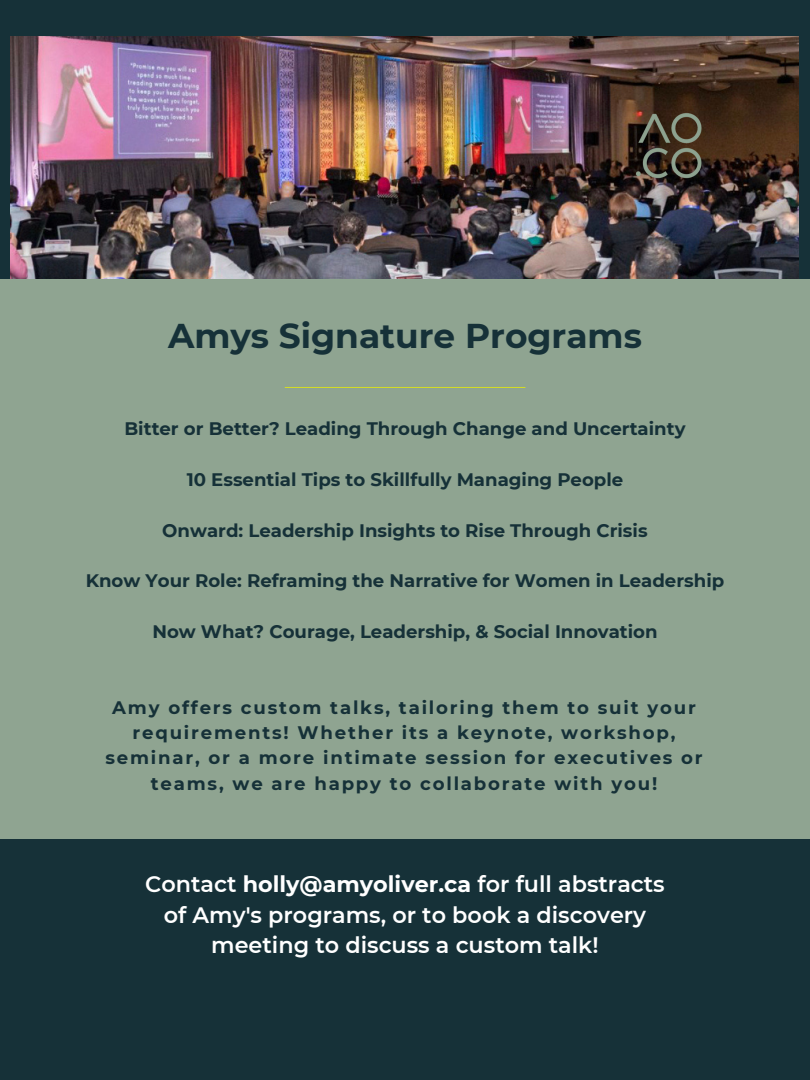
<style>
.page{position:relative;width:810px;height:1080px;background:#163138}
.page>*{position:absolute;margin:0;border:0;box-sizing:border-box;transform-origin:0 0}
.t1{font:700 34.38px "Montserrat";color:#163138}
.t2{font:600 22.31px/30.9px "Montserrat";color:#fff;text-align:center}
.t3{font:700 18.12px "Montserrat";color:#163138}
.t4{font:700 18.12px/25.3px "Montserrat";letter-spacing:.1em;color:#163138;text-align:center}
.s1{font-weight:700}
</style>
<div class="page">
<img style="left:11px;top:36px;width:788px;height:243px">
<div style="left:0;top:279px;width:810px;height:559px;background:#8fa491"></div>
<hr style="left:285px;top:387px;width:240px;height:1px;background:#d6de23">
<img style="left:578px;top:55px;width:182px;height:182px">
<p class="t1" style="left:168px;top:315px;width:475px">Amys Signature Programs</p>
<p class="t3" style="left:124px;top:418px;width:563px">Bitter or Better? Leading Through Change and Uncertainty</p>
<p class="t3" style="left:187px;top:468px;width:438px">10 Essential Tips to Skillfully Managing People</p>
<p class="t3" style="left:162px;top:519px;width:487px">Onward: Leadership Insights to Rise Through Crisis</p>
<p class="t3" style="left:86px;top:570px;width:640px">Know Your Role: Reframing the Narrative for Women in Leadership</p>
<p class="t3" style="left:152px;top:620px;width:507px">Now What? Courage, Leadership, &amp; Social Innovation</p>
<p class="t4" style="left:105px;top:695px;width:599px">Amy offers custom talks, tailoring them to suit your requirements! Whether its a keynote, workshop, seminar, or a more intimate session for executives or teams, we are happy to collaborate with you!</p>
<p class="t2" style="left:145px;top:868px;width:521px">Contact <span class="s1">holly@amyoliver.ca</span> for full abstracts of Amy's programs, or to book a discovery meeting to discuss a custom talk!</p>
</div>
